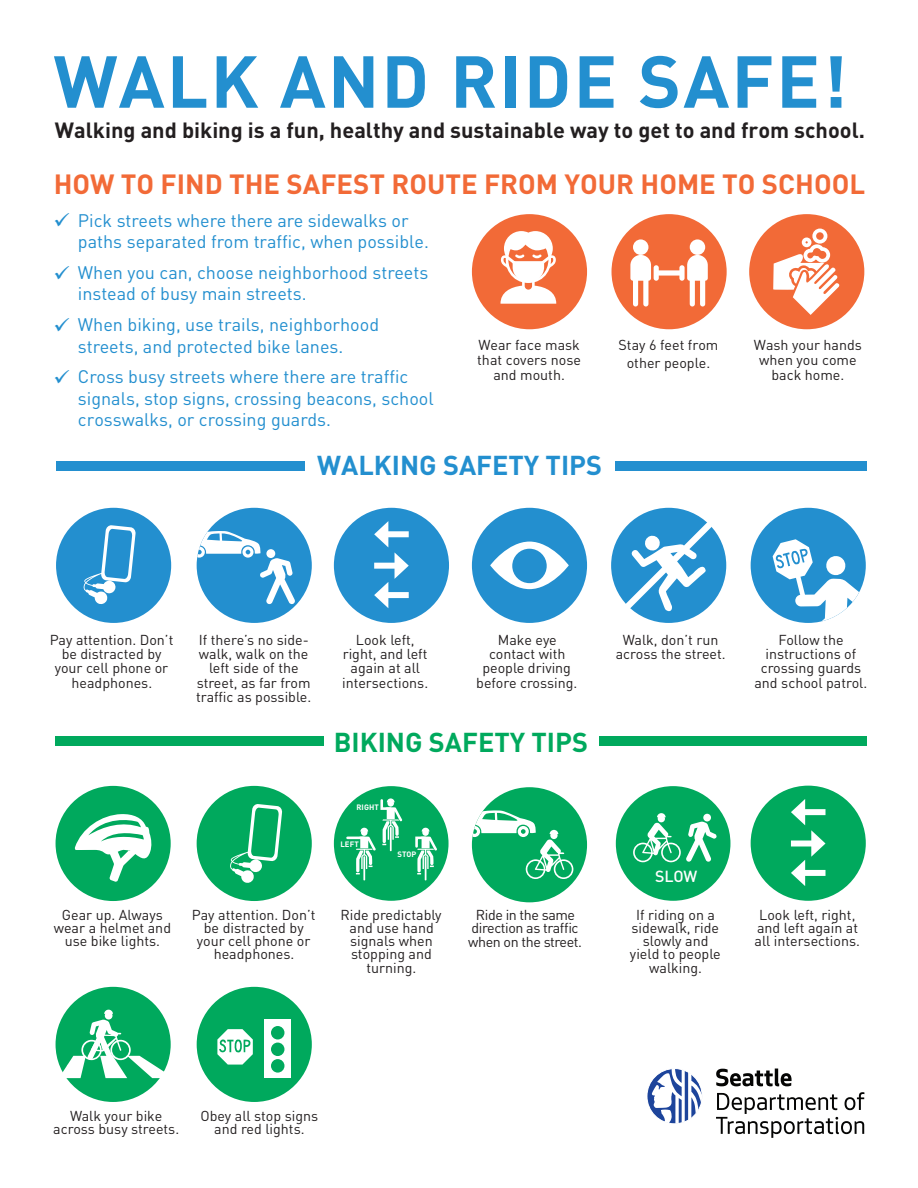
<style>
.page{position:relative;width:918px;height:1188px;background:#fff}
.page>*{position:absolute;margin:0;border:0;box-sizing:border-box;transform-origin:0 0}
.t1{font:700 72.3px "DIN Pro";letter-spacing:.03em;color:#238fcf}
.t2{font:700 27.45px "DIN Pro";color:#f26a37}
.t3{font:700 27px "DIN Pro";color:#238fcf}
.t4{font:700 27px "DIN Pro";color:#00a95d}
.t5{font:700 21.75px "DIN Pro";color:#231f20}
.t6{font:18px/21.6px "DIN Pro";color:#238fcf}
.t7{font:500 15.9px "DIN Pro";color:#fff}
.t8{font:14.25px/14.1px "DIN Pro";color:#231f20;text-align:center}
.t9{font:14.25px/13.5px "DIN Pro";letter-spacing:-.03em;color:#231f20;text-align:center}
.t10{font:700 7.8px "DIN Pro";letter-spacing:.01em;color:#fff}
</style>
<div class="page">
<div style="left:616px;top:461px;width:251px;height:10px;background:#238fcf"></div>
<div style="left:56px;top:461px;width:249px;height:10px;background:#238fcf"></div>
<div style="left:56px;top:508px;width:115px;height:115px;background:#238fcf;border-radius:50%"></div>
<div style="left:751px;top:508px;width:115px;height:115px;background:#238fcf;border-radius:50%"></div>
<div style="left:197px;top:508px;width:115px;height:115px;background:#238fcf;border-radius:50%"></div>
<svg style="left:197px;top:530px;width:98px;height:74px"></svg>
<div style="left:611px;top:508px;width:115px;height:115px;background:#238fcf;border-radius:50%"></div>
<svg style="left:623px;top:520px;width:91px;height:93px"></svg>
<svg style="left:773px;top:539px;width:93px;height:84px"></svg>
<div style="left:472px;top:508px;width:115px;height:115px;background:#238fcf;border-radius:50%"></div>
<div style="left:472px;top:214px;width:115px;height:115px;background:#f26a37;border-radius:50%"></div>
<div style="left:612px;top:214px;width:115px;height:115px;background:#f26a37;border-radius:50%"></div>
<div style="left:749px;top:214px;width:115px;height:115px;background:#f26a37;border-radius:50%"></div>
<svg style="left:490px;top:542px;width:79px;height:47px;fill:#fff"></svg>
<div style="left:512px;top:549px;width:35px;height:34px;background:#238fcf;border-radius:50%"></div>
<svg style="left:83px;top:525px;width:53px;height:79px"></svg>
<div style="left:334px;top:508px;width:115px;height:115px;background:#238fcf;border-radius:50%"></div>
<div style="left:383px;top:531px;width:26px;height:6px;background:#fff"></div>
<svg style="left:374px;top:521px;width:14px;height:26px"></svg>
<div style="left:374px;top:563px;width:26px;height:6px;background:#fff"></div>
<svg style="left:395px;top:553px;width:14px;height:26px"></svg>
<div style="left:383px;top:592px;width:26px;height:6px;background:#fff"></div>
<svg style="left:374px;top:582px;width:14px;height:26px"></svg>
<div style="left:472px;top:787px;width:115px;height:115px;background:#00a95d;border-radius:50%"></div>
<div style="left:600px;top:736px;width:267px;height:10px;background:#00a95d"></div>
<div style="left:55px;top:736px;width:268px;height:10px;background:#00a95d"></div>
<div style="left:334px;top:786px;width:115px;height:115px;background:#00a95d;border-radius:50%"></div>
<svg style="left:415px;top:828px;width:22px;height:52px"></svg>
<svg style="left:348px;top:798px;width:54px;height:82px"></svg>
<div style="left:616px;top:786px;width:114px;height:115px;background:#00a95d;border-radius:50%"></div>
<svg style="left:633px;top:813px;width:84px;height:49px"></svg>
<div style="left:751px;top:786px;width:115px;height:115px;background:#00a95d;border-radius:50%"></div>
<div style="left:800px;top:809px;width:26px;height:6px;background:#fff"></div>
<svg style="left:791px;top:799px;width:14px;height:26px"></svg>
<div style="left:791px;top:841px;width:26px;height:6px;background:#fff"></div>
<svg style="left:811px;top:830px;width:15px;height:27px"></svg>
<div style="left:800px;top:870px;width:26px;height:6px;background:#fff"></div>
<svg style="left:791px;top:860px;width:14px;height:26px"></svg>
<div style="left:56px;top:786px;width:115px;height:115px;background:#00a95d;border-radius:50%"></div>
<div style="left:197px;top:786px;width:115px;height:115px;background:#00a95d;border-radius:50%"></div>
<svg style="left:230px;top:804px;width:52px;height:79px"></svg>
<div style="left:56px;top:987px;width:115px;height:115px;background:#00a95d;border-radius:50%"></div>
<div style="left:197px;top:987px;width:115px;height:115px;background:#00a95d;border-radius:50%"></div>
<svg style="left:217px;top:1029px;width:36px;height:36px"></svg>
<div style="left:264px;top:1020px;width:27px;height:58px;background:#fff"></div>
<div style="left:271px;top:1026px;width:13px;height:14px;background:#00a95d;border-radius:50%"></div>
<div style="left:271px;top:1043px;width:13px;height:13px;background:#00a95d;border-radius:50%"></div>
<div style="left:271px;top:1059px;width:13px;height:14px;background:#00a95d;border-radius:50%"></div>
<svg style="left:472px;top:810px;width:101px;height:69px"></svg>
<svg style="left:75px;top:814px;width:77px;height:68px"></svg>
<svg style="left:59px;top:1010px;width:112px;height:68px"></svg>
<svg style="left:716px;top:1092px;width:148px;height:46px"></svg>
<svg style="left:716px;top:1069px;width:76px;height:17px"></svg>
<svg style="left:647px;top:1069px;width:55px;height:55px"></svg>
<svg style="left:652px;top:1069px;width:50px;height:55px"></svg>
<svg style="left:500px;top:231px;width:56px;height:73px"></svg>
<div style="left:633px;top:239px;width:15px;height:16px;background:#fff;border-radius:50%"></div>
<div style="left:690px;top:239px;width:15px;height:16px;background:#fff;border-radius:50%"></div>
<svg style="left:630px;top:255px;width:78px;height:52px"></svg>
<svg style="left:773px;top:229px;width:67px;height:86px"></svg>
<p class="t1" style="left:53px;top:21px;width:795px">WALK AND RIDE SAFE!</p>
<p class="t5" style="left:55px;top:112px;width:811px">Walking and biking is a fun, healthy and sustainable way to get to and from school.</p>
<p class="t2" style="left:54px;top:162px;width:813px">HOW TO FIND THE SAFEST ROUTE FROM YOUR HOME TO SCHOOL</p>
<p class="t6" style="left:78px;top:208px;width:352px">Pick streets where there are sidewalks or paths separated from traffic, when possible.</p>
<p class="t6" style="left:78px;top:260px;width:352px">When you can, choose neighborhood streets instead of busy main streets.</p>
<p class="t6" style="left:78px;top:312px;width:303px">When biking, use trails, neighborhood streets, and protected bike lanes.</p>
<p class="t6" style="left:78px;top:364px;width:357px">Cross busy streets where there are traffic signals, stop signs, crossing beacons, school crosswalks, or crossing guards.</p>
<p class="t8" style="left:477px;top:336px;width:105px;line-height:15px">Wear face mask that covers nose and mouth.</p>
<p class="t8" style="left:619px;top:335px;width:101px;line-height:17.1px">Stay 6 feet from other people.</p>
<p class="t8" style="left:754px;top:336px;width:110px;line-height:15px">Wash your hands when you come back home.</p>
<p class="t3" style="left:317px;top:442px;width:287px">WALKING SAFETY TIPS</p>
<p class="t8" style="left:196px;top:632px;width:117px">If there’s no side&shy;walk, walk on the left side of the street, as far from traffic as possible.</p>
<p class="t8" style="left:342px;top:632px;width:88px">Look left, right, and left again at all intersections.</p>
<p class="t8" style="left:616px;top:632px;width:111px">Walk, don’t run across the street.</p>
<p class="t8" style="left:754px;top:632px;width:114px">Follow the instructions of crossing guards and school patrol.</p>
<p class="t4" style="left:334px;top:719px;width:256px">BIKING SAFETY TIPS</p>
<p class="t8" style="left:50px;top:632px;width:125px">Pay attention. Don’t be distracted by your cell phone or headphones.</p>
<p class="t8" style="left:476px;top:632px;width:103px">Make eye contact with people driving before crossing.</p>
<p class="t10" style="left:356px;top:801px;width:24px">RIGHT</p>
<p class="t10" style="left:340px;top:837px;width:20px">LEFT</p>
<p class="t10" style="left:397px;top:847px;width:20px">STOP</p>
<p class="t8" style="left:54px;top:907px;width:119px;line-height:13.2px">Gear up. Always wear a helmet and use bike lights.</p>
<p class="t8" style="left:192px;top:907px;width:125px;line-height:13.2px">Pay attention. Don’t be distracted by your cell phone or headphones.</p>
<p class="t8" style="left:341px;top:907px;width:103px;line-height:13.2px">Ride predictably and use hand signals when stopping and turning.</p>
<p class="t7" style="left:655px;top:863px;width:44px">SLOW</p>
<p class="t9" style="left:468px;top:907px;width:115px">Ride in the same direction as traffic when on the street.</p>
<p class="t8" style="left:630px;top:907px;width:92px;line-height:13.2px">If riding on a sidewalk, ride slowly and yield to people walking.</p>
<p class="t8" style="left:755px;top:907px;width:107px;line-height:13.2px">Look left, right, and left again at all intersections.</p>
<p class="t8" style="left:53px;top:1108px;width:127px;line-height:13.2px">Walk your bike across busy streets.</p>
<p class="t8" style="left:200px;top:1108px;width:119px;line-height:13.2px">Obey all stop signs and red lights.</p>
</div>
